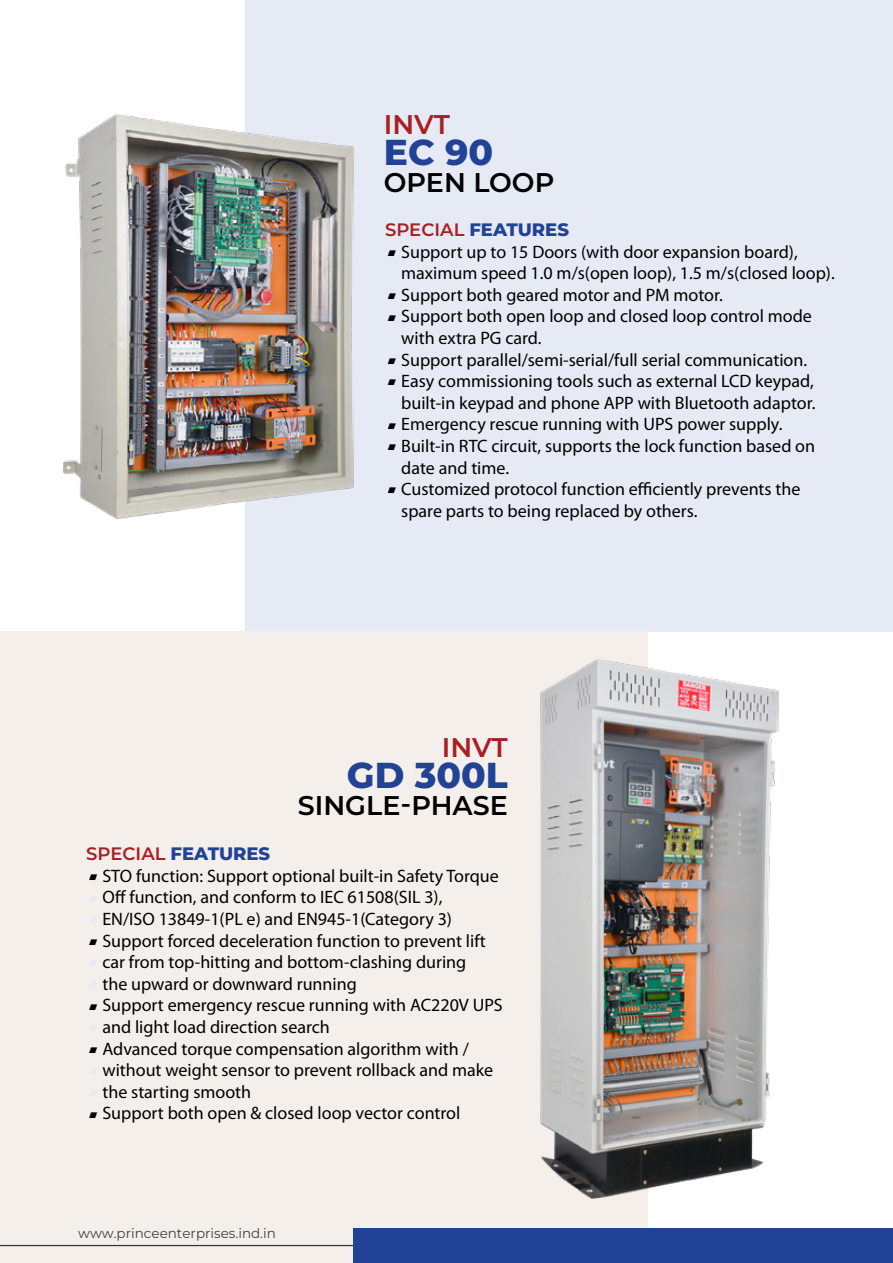
<style>
.page{position:relative;width:893px;height:1263px;background:#fff}
.page>*{position:absolute;margin:0;border:0;box-sizing:border-box;transform-origin:0 0}
.t1{font:800 36px "Montserrat";color:#214295}
.t2{font:600 27px "Montserrat";color:#000}
.t3{font:600 27px "Montserrat";letter-spacing:-.005em;color:#a81f24}
.t4{font:18px/21.6px "Myriad Pro";color:#000}
.t5{font:800 18px "Montserrat";color:#214295}
.t6{font:100 13.5px "Montserrat";color:#404041}
.s1{font-weight:600;color:#a81f24}
</style>
<div class="page">
<div style="left:245px;top:0;width:648px;height:631px;background:#e6eaf4"></div>
<div style="left:0;top:631px;width:648px;height:632px;background:#f4efea"></div>
<img style="left:63px;top:114px;width:291px;height:404px">
<img style="left:540px;top:659px;width:239px;height:539px">
<hr style="left:0;top:1245px;width:356px;height:1px;background:#353537">
<div style="left:353px;top:1228px;width:540px;height:35px;background:#214295"></div>
<h2 class="t3" style="left:384px;top:105px;width:68px">INVT</h2>
<h1 class="t1" style="left:384px;top:126px;width:111px">EC 90</h1>
<h2 class="t2" style="left:384px;top:164px;width:172px">OPEN LOOP</h2>
<p class="t5" style="left:385px;top:216px;width:185px"><span class="s1">SPECIAL</span> FEATURES</p>
<p class="t4" style="left:401px;top:241px;width:435px">Support up to 15 Doors (with door expansion board), maximum speed 1.0 m/s(open loop), 1.5 m/s(closed loop).</p>
<p class="t4" style="left:401px;top:284px;width:323px">Support both geared motor and PM motor.</p>
<p class="t4" style="left:401px;top:306px;width:412px">Support both open loop and closed loop control mode with extra PG card.</p>
<p class="t4" style="left:401px;top:349px;width:407px">Support parallel/semi-serial/full serial communication.</p>
<p class="t4" style="left:401px;top:371px;width:416px">Easy commissioning tools such as external LCD keypad, built-in keypad and phone APP with Bluetooth adaptor.</p>
<p class="t4" style="left:401px;top:414px;width:383px">Emergency rescue running with UPS power supply.</p>
<p class="t4" style="left:401px;top:435px;width:415px">Built-in RTC circuit, supports the lock function based on date and time.</p>
<p class="t4" style="left:401px;top:479px;width:401px">Customized protocol function efficiently prevents the spare parts to being replaced by others.</p>
<h2 class="t3" style="left:442px;top:728px;width:68px">INVT</h2>
<h1 class="t1" style="left:347px;top:749px;width:162px">GD 300L</h1>
<h2 class="t2" style="left:298px;top:786px;width:212px">SINGLE-PHASE</h2>
<p class="t5" style="left:86px;top:840px;width:185px"><span class="s1">SPECIAL</span> FEATURES</p>
<p class="t4" style="left:102px;top:865px;width:398px">STO function: Support optional built-in Safety Torque<br>Off function, and conform to IEC 61508(SIL 3),<br>EN/ISO 13849-1(PL e) and EN945-1(Category 3)</p>
<p class="t4" style="left:102px;top:930px;width:385px">Support forced deceleration function to prevent lift car from top-hitting and bottom-clashing during the upward or downward running</p>
<p class="t4" style="left:102px;top:995px;width:402px">Support emergency rescue running with AC220V UPS and light load direction search</p>
<p class="t4" style="left:102px;top:1038px;width:392px">Advanced torque compensation algorithm with / without weight sensor to prevent rollback and make the starting smooth</p>
<p class="t4" style="left:102px;top:1103px;width:359px">Support both open &amp; closed loop vector control</p>
<p class="t6" style="left:78px;top:1224px;width:199px">www.princeenterprises.ind.in</p>
</div>
